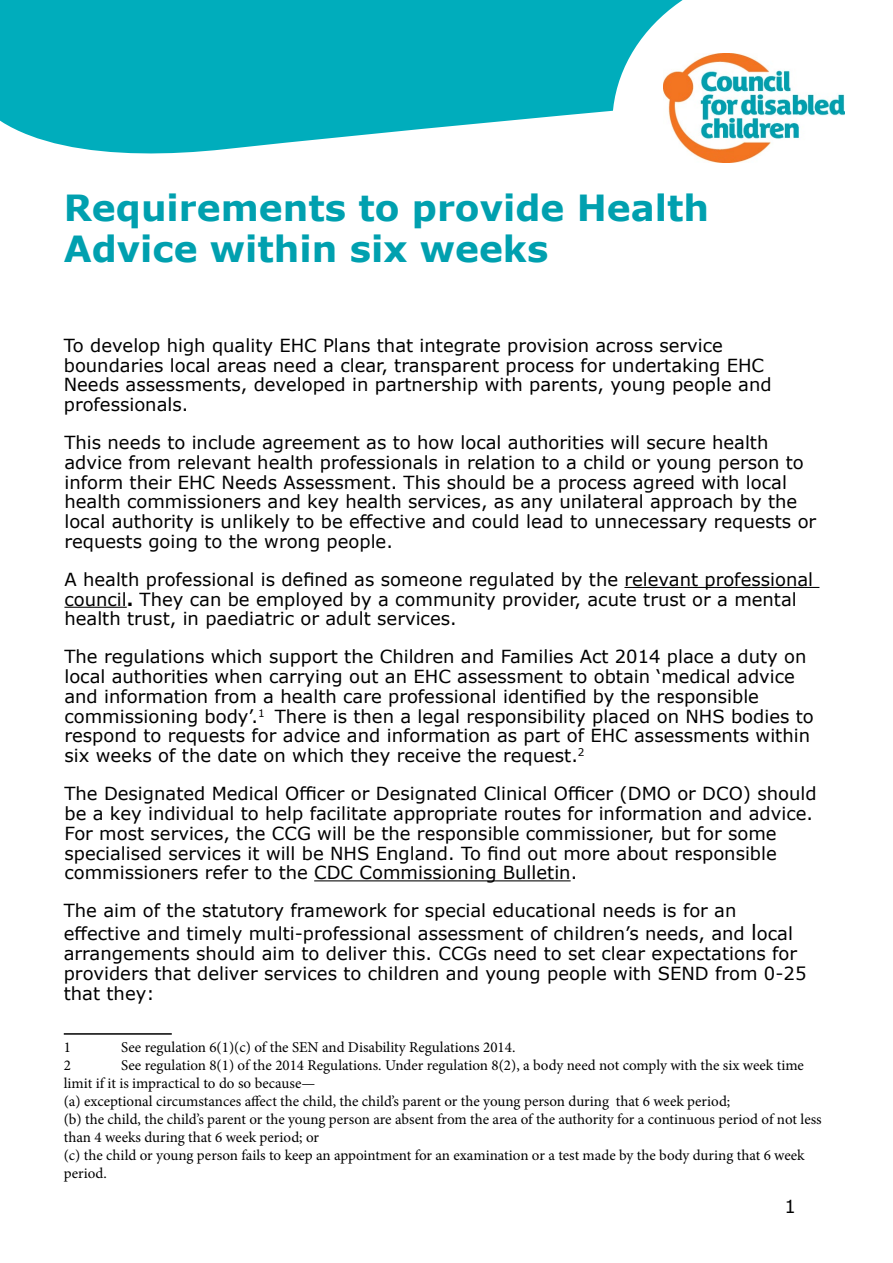
<style>
.page{position:relative;width:893px;height:1263px;background:#fff}
.page>*{position:absolute;margin:0;border:0;box-sizing:border-box;transform-origin:0 0}
.t1{font:700 36px/40.5px "Verdana";color:#00a0af}
.t2{font:18px/19.8px "Verdana";color:#000}
.t3{font:15px/18px "Minion Pro";color:#000}
.s1{font-weight:700}
.s2{font-size:21px}
</style>
<div class="page">
<svg style="left:0;top:0;width:612px;height:154px;background:#1db6c3"></svg>
<svg style="left:612px;top:0;width:127px;height:163px"></svg>
<img style="left:663px;top:53px;width:182px;height:109px">
<hr style="left:624px;top:587px;width:195px;height:1px;background:#000">
<hr style="left:64px;top:607px;width:63px;height:1px;background:#000">
<hr style="left:314px;top:880px;width:257px;height:1px;background:#000">
<hr style="left:64px;top:1033px;width:108px;height:2px;background:#000">
<h1 class="t1" style="left:64px;top:187px;width:647px">Requirements to provide Health<br>Advice within six weeks</h1>
<p class="t2" style="left:64px;top:335px;width:709px">To develop high quality EHC Plans that integrate provision across service boundaries local areas need a clear, transparent process for undertaking EHC Needs assessments, developed in partnership with parents, young people and professionals.</p>
<p class="t2" style="left:64px;top:432px;width:753px">This needs to include agreement as to how local authorities will secure health advice from relevant health professionals in relation to a child or young person to inform their EHC Needs Assessment. This should be a process agreed with local health commissioners and key health services, as any unilateral approach by the local authority is unlikely to be effective and could lead to unnecessary requests or requests going to the wrong people.</p>
<p class="t2" style="left:64px;top:569px;width:750px">A health professional is defined as someone regulated by the relevant professional council<span class="s1">.</span> They can be employed by a community provider, acute trust or a mental health trust, in paediatric or adult services.</p>
<p class="t2" style="left:64px;top:647px;width:751px">The regulations which support the Children and Families Act 2014 place a duty on local authorities when carrying out an EHC assessment to obtain ‘medical advice and information from a health care professional identified by the responsible commissioning body’.<sup>1</sup> There is then a legal responsibility placed on NHS bodies to respond to requests for advice and information as part of EHC assessments within six weeks of the date on which they receive the request.<sup>2</sup></p>
<p class="t2" style="left:64px;top:783px;width:754px">The Designated Medical Officer or Designated Clinical Officer (DMO or DCO) should be a key individual to help facilitate appropriate routes for information and advice.<br>For most services, the CCG will be the responsible commissioner, but for some specialised services it will be NHS England. To find out more about responsible commissioners refer to the CDC Commissioning Bulletin.</p>
<p class="t2" style="left:64px;top:899px;width:731px;line-height:23.1px">The aim of the statutory framework for special educational needs is for an effective and timely multi-professional assessment of children’s needs, and <span class="s2">l</span>ocal</p>
<p class="t2" style="left:64px;top:943px;width:744px">arrangements should aim to deliver this. CCGs need to set clear expectations for providers that deliver services to children and young people with SEND from 0-25 that they:</p>
<p class="t3" style="left:64px;top:1038px;width:9px">1</p>
<p class="t3" style="left:121px;top:1038px;width:396px">See regulation 6(1)(c) of the SEN and Disability Regulations 2014.</p>
<p class="t3" style="left:64px;top:1056px;width:9px">2</p>
<p class="t3" style="left:64px;top:1056px;width:759px;text-indent:57px">See regulation 8(1) of the 2014 Regulations. Under regulation 8(2), a body need not comply with the six week time limit if it is impractical to do so because—<br>(a) exceptional circumstances affect the child, the child’s parent or the young person during that 6 week period;<br>(b) the child, the child’s parent or the young person are absent from the area of the authority for a continuous period of not less than 4 weeks during that 6 week period; or<br>(c) the child or young person fails to keep an appointment for an examination or a test made by the body during that 6 week period.</p>
<p class="t2" style="left:784px;top:1196px;width:13px">1</p>
</div>
